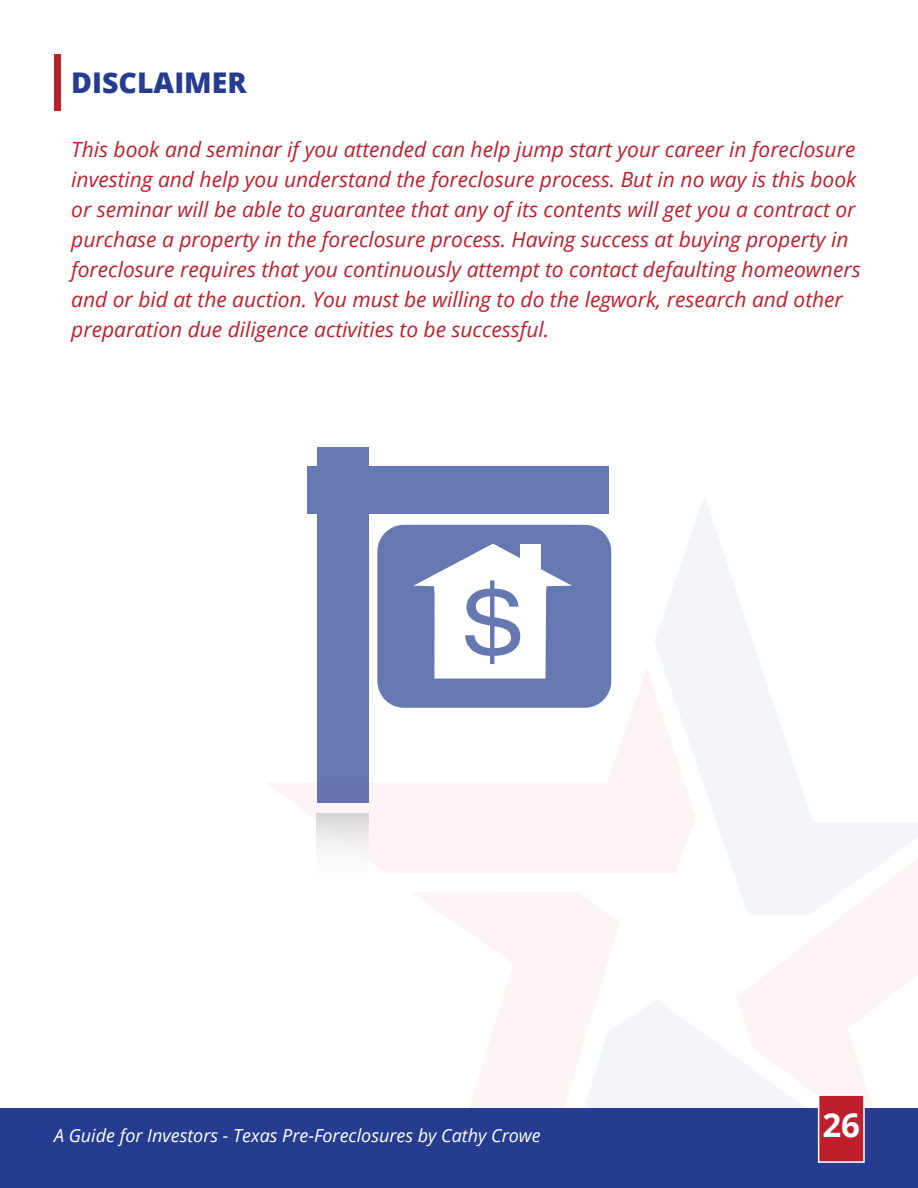
<style>
.page{position:relative;width:918px;height:1188px;background:#fff}
.page>*{position:absolute;margin:0;border:0;box-sizing:border-box;transform-origin:0 0}
.t1{font:700 33px "Open Sans";color:#fff}
.t2{font:800 28.5px "Open Sans";color:#263c90}
.t3{font:italic 21px/30px "Open Sans";color:#be1f2d}
.t4{font:italic 18px "Open Sans";color:#fff}
</style>
<div class="page">
<img style="left:257px;top:499px;width:661px;height:610px">
<div style="left:0;top:1109px;width:918px;height:79px;background:#263c90"></div>
<div style="left:818px;top:1094px;width:47px;height:69px;background:#be1f2d;border:2px solid #fff"></div>
<div style="left:54px;top:54px;width:6px;height:56px;background:#be1f2d"></div>
<div style="left:377px;top:525px;width:234px;height:183px;background:#6678b1;border-radius:27px"></div>
<div style="left:317px;top:447px;width:52px;height:356px;background:#6678b1"></div>
<div style="left:307px;top:466px;width:302px;height:48px;background:#6678b1"></div>
<div style="left:317px;top:813px;width:52px;height:88px;background:linear-gradient(to bottom,#e0dee0,#fff)"></div>
<svg style="left:413px;top:544px;width:159px;height:135px"></svg>
<h2 class="t2" style="left:71px;top:61px;width:177px">DISCLAIMER</h2>
<p class="t3" style="left:71px;top:134px;width:791px">This book and seminar if you attended can help jump start your career in foreclosure investing and help you understand the foreclosure process. But in no way is this book or seminar will be able to guarantee that any of its contents will get you a contract or purchase a property in the foreclosure process. Having success at buying property in foreclosure requires that you continuously attempt to contact defaulting homeowners and or bid at the auction. You must be willing to do the legwork, research and other preparation due diligence activities to be successful.</p>
<p class="t4" style="left:54px;top:1123px;width:488px">A Guide for Investors - Texas Pre-Foreclosures by Cathy Crowe</p>
<h1 class="t1" style="left:822px;top:1101px;width:39px">26</h1>
</div>
